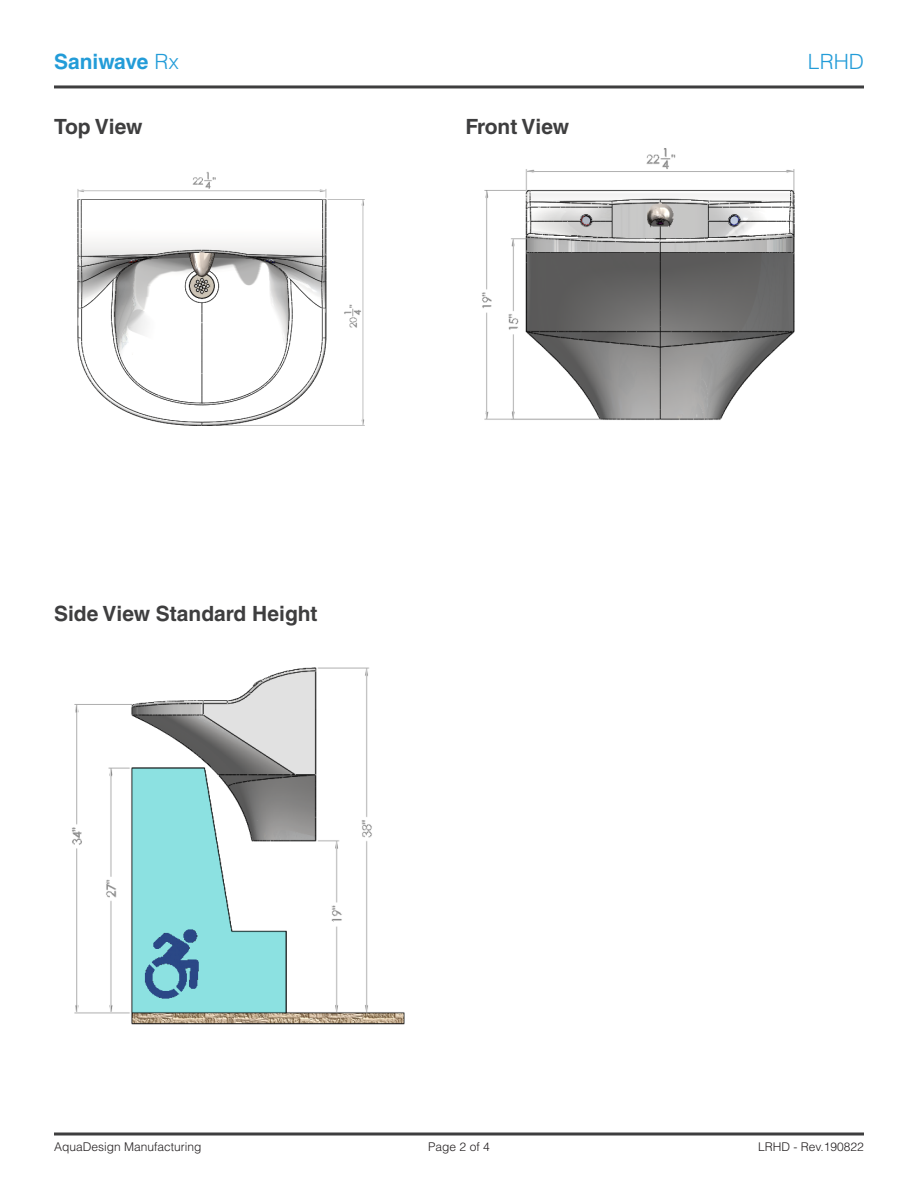
<style>
.page{position:relative;width:918px;height:1188px;background:#fff}
.page>*{position:absolute;margin:0;border:0;box-sizing:border-box;transform-origin:0 0}
.t1{font:700 21px "Helvetica LT Std";color:#3e3e3f}
.t2{font:700 21px "Helvetica LT Std";color:#239cd8}
.t3{font:300 21px "Helvetica LT Std";color:#239cd8}
.t4{font:300 12px "Helvetica LT Std";color:#231f20}
.s1{font-weight:300}
</style>
<div class="page">
<svg style="left:54px;top:1132px;width:810px;height:4px"></svg>
<hr style="left:54px;top:85px;width:810px;height:3px;background:#3e3e3f">
<img style="left:482px;top:148px;width:313px;height:272px">
<img style="left:72px;top:667px;width:333px;height:358px">
<img style="left:77px;top:172px;width:288px;height:254px">
<h1 class="t2" style="left:54px;top:49px;width:126px">Saniwave <span class="s1">Rx</span></h1>
<p class="t3" style="left:808px;top:49px;width:58px">LRHD</p>
<p class="t1" style="left:54px;top:114px;width:90px">Top View</p>
<p class="t1" style="left:465px;top:114px;width:105px">Front View</p>
<p class="t1" style="left:54px;top:601px;width:265px">Side View Standard Height</p>
<p class="t4" style="left:54px;top:1139px;width:149px">AquaDesign Manufacturing</p>
<p class="t4" style="left:428px;top:1139px;width:63px">Page 2 of 4</p>
<p class="t4" style="left:758px;top:1139px;width:107px">LRHD - Rev.190822</p>
</div>
